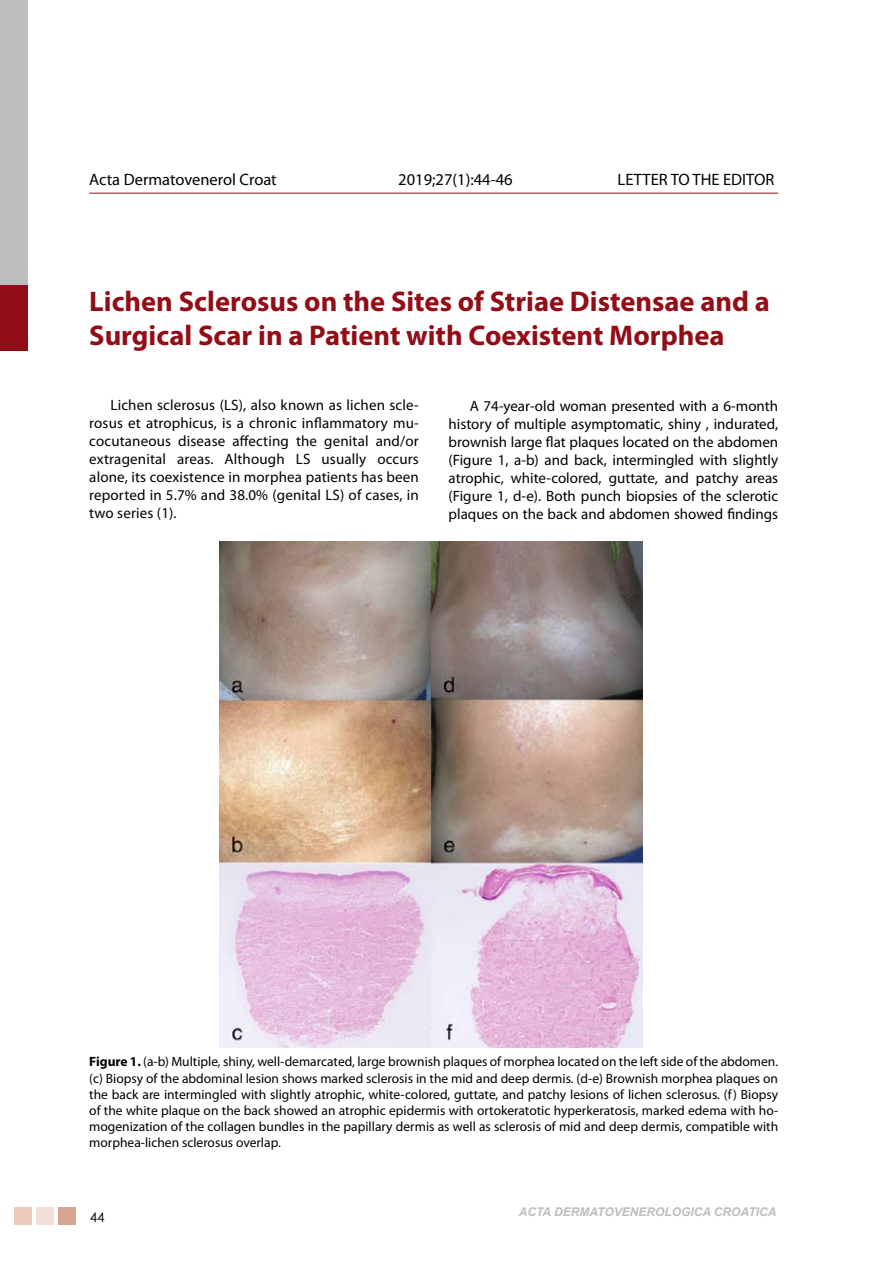
<style>
.page{position:relative;width:893px;height:1263px;background:#fff}
.page>*{position:absolute;margin:0;border:0;box-sizing:border-box;transform-origin:0 0}
.t1{font:700 28.5px/34.2px "Myriad Pro";color:#930d17}
.t2{font:16.5px "Myriad Pro";color:#000}
.t3{font:15px/18px "Myriad Pro";color:#000;text-align:justify}
.t4{font:13.5px/16.2px "Myriad Pro";color:#000;text-align:justify}
.t5{font:13.5px "Century Gothic";color:#000}
.t6{font:italic 700 12px "Arial";color:#bcbdbe}
.s1{font-weight:700}
</style>
<div class="page">
<div style="left:0;top:0;width:28px;height:322px;background:#bcbdbe"></div>
<div style="left:0;top:285px;width:28px;height:66px;background:#930d17"></div>
<hr style="left:89px;top:193px;width:689px;height:1px;background:#930d17">
<div style="left:14px;top:1207px;width:18px;height:18px;background:#eacbbe"></div>
<div style="left:36px;top:1207px;width:18px;height:18px;background:#f3dfd7"></div>
<div style="left:59px;top:1207px;width:17px;height:18px;background:#d9a591"></div>
<img style="left:220px;top:541px;width:422px;height:507px">
<p class="t2" style="left:89px;top:169px;width:189px">Acta Dermatovenerol Croat</p>
<p class="t2" style="left:398px;top:169px;width:116px">2019;27(1):44-46</p>
<p class="t2" style="left:618px;top:169px;width:158px">LETTER TO THE EDITOR</p>
<h1 class="t1" style="left:89px;top:283px;width:682px">Lichen Sclerosus on the Sites of Striae Distensae and a<br>Surgical Scar in a Patient with Coexistent Morphea</h1>
<p class="t3" style="left:89px;top:395px;width:331px;text-indent:21px">Lichen sclerosus (LS), also known as lichen scle&shy;rosus et atrophicus, is a chronic inflammatory mu&shy;cocutaneous disease affecting the genital and/or extragenital areas. Although LS usually occurs alone, its coexistence in morphea patients has been reported in 5.7% and 38.0% (genital LS) of cases, in two series (1).</p>
<p class="t3" style="left:449px;top:396px;width:331px;text-indent:21px">A 74-year-old woman presented with a 6-month history of multiple asymptomatic, shiny , indurated, brownish large flat plaques located on the abdomen (Figure 1, a-b) and back, intermingled with slightly atrophic, white-colored, guttate, and patchy areas (Figure 1, d-e). Both punch biopsies of the sclerotic plaques on the back and abdomen showed findings</p>
<p class="t4" style="left:89px;top:1053px;width:690px"><span class="s1">Figure 1.</span> (a-b) Multiple, shiny, well-demarcated, large brownish plaques of morphea located on the left side of the abdomen. (c) Biopsy of the abdominal lesion shows marked sclerosis in the mid and deep dermis. (d-e) Brownish morphea plaques on the back are intermingled with slightly atrophic, white-colored, guttate, and patchy lesions of lichen sclerosus. (f) Biopsy of the white plaque on the back showed an atrophic epidermis with ortokeratotic hyperkeratosis, marked edema with ho&shy;mogenization of the collagen bundles in the papillary dermis as well as sclerosis of mid and deep dermis, compatible with morphea-lichen sclerosus overlap.</p>
<p class="t5" style="left:90px;top:1207px;width:16px">44</p>
<p class="t6" style="left:519px;top:1204px;width:259px">ACTA DERMATOVENEROLOGICA CROATICA</p>
</div>
